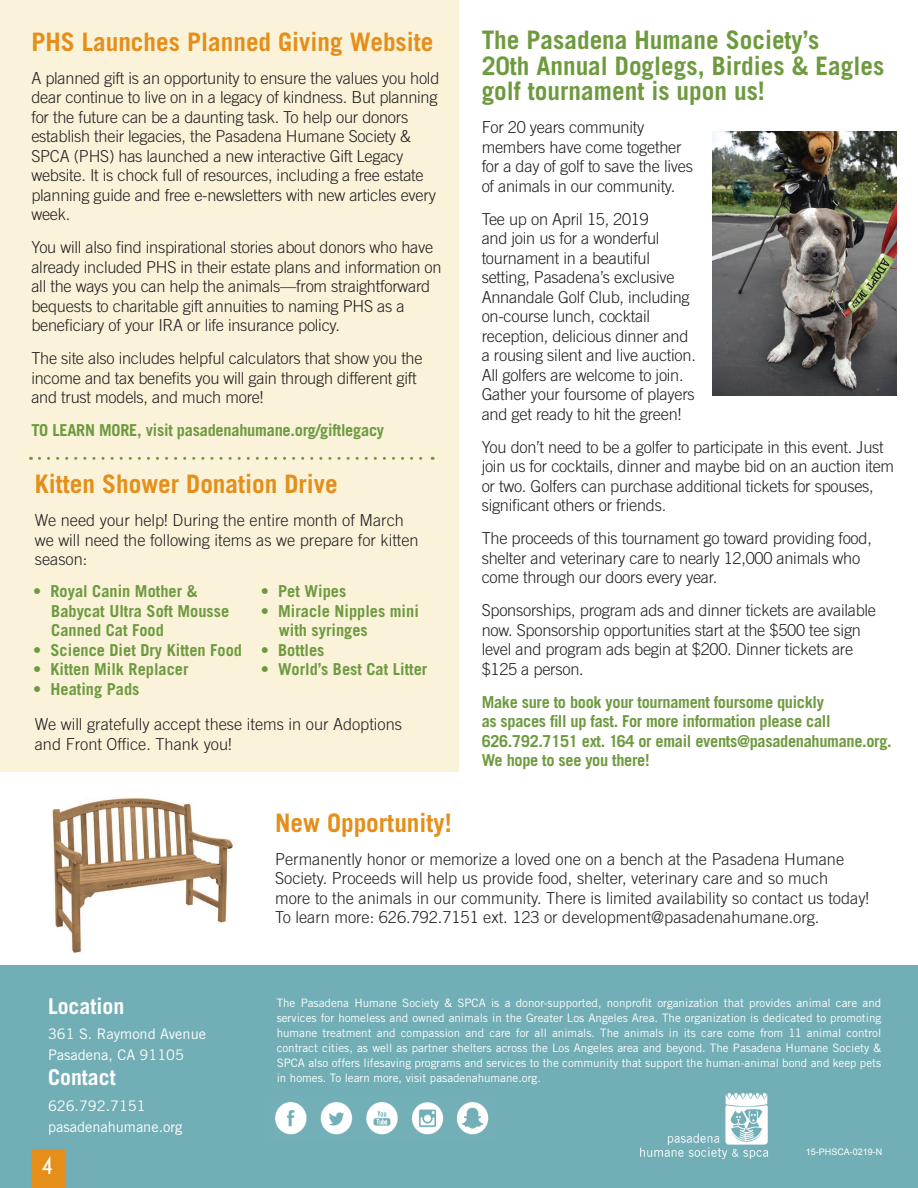
<style>
.page{position:relative;width:918px;height:1188px;background:#fff}
.page>*{position:absolute;margin:0;border:0;box-sizing:border-box;transform-origin:0 0}
.t1{font:700 25.5px/25.5px "Trade Gothic LT Std";color:#6e9a3f}
.t2{font:700 25.5px "Trade Gothic LT Std";color:#e58e19}
.t3{font:700 22.65px "Champagne&Limousines";color:#fff}
.t4{font:700 21.75px "Trade Gothic LT Std";color:#fff}
.t5{font:300 16.5px/19.5px "Trade Gothic LT Std";letter-spacing:-.015em;color:#231f20}
.t6{font:700 16.5px/19.5px "Trade Gothic LT Std";letter-spacing:-.015em;color:#6e9a3f}
.t7{font:14.55px/21px "Trade Gothic LT Std";color:#fff}
.t8{font:11.7px/15px "Trade Gothic LT Std";color:#fff;text-align:justify}
.t9{font:9px "Arial";color:#fff}
</style>
<div class="page">
<div style="left:0;top:0;width:459px;height:771px;background:#faf3da"></div>
<div style="left:0;top:966px;width:918px;height:222px;background:#72aeb6"></div>
<div style="left:31px;top:1149px;width:34px;height:39px;background:#e58e19"></div>
<img style="left:275px;top:1102px;width:214px;height:33px">
<img style="left:640px;top:1092px;width:128px;height:67px">
<div style="left:21px;top:788px;width:245px;height:182px;background:#fff"></div>
<img style="left:39px;top:798px;width:203px;height:172px">
<img style="left:713px;top:132px;width:183px;height:264px">
<svg style="left:39px;top:457px;width:394px;height:3px"></svg>
<h1 class="t2" style="left:31px;top:26px;width:404px">PHS Launches Planned Giving Website</h1>
<p class="t5" style="left:31px;top:68px;width:410px">A planned gift is an opportunity to ensure the values you hold dear continue to live on in a legacy of kindness. But planning for the future can be a daunting task. To help our donors establish their legacies, the Pasadena Humane Society &amp; SPCA (PHS) has launched a new interactive Gift Legacy website. It is chock full of resources, including a free estate planning guide and free e-newsletters with new articles every week.</p>
<p class="t5" style="left:31px;top:237px;width:412px">You will also find inspirational stories about donors who have already included PHS in their estate plans and information on all the ways you can help the animals—from straightforward bequests to charitable gift annuities to naming PHS as a beneficiary of your IRA or life insurance policy.</p>
<p class="t5" style="left:31px;top:348px;width:393px">The site also includes helpful calculators that show you the income and tax benefits you will gain through different gift and trust models, and much more!</p>
<p class="t6" style="left:31px;top:420px;width:354px">TO LEARN MORE, visit pasadenahumane.org/giftlegacy</p>
<h1 class="t2" style="left:35px;top:469px;width:305px">Kitten Shower Donation Drive</h1>
<p class="t5" style="left:35px;top:511px;width:385px">We need your help! During the entire month of March we will need the following items as we prepare for kitten season:</p>
<p class="t6" style="left:51px;top:581px;width:179px;text-indent:-18px">• Royal Canin Mother &amp;<br>Babycat Ultra Soft Mousse<br>Canned Cat Food</p>
<p class="t6" style="left:33px;top:640px;width:210px">• Science Diet Dry Kitten Food</p>
<p class="t6" style="left:33px;top:659px;width:157px">• Kitten Milk Replacer</p>
<p class="t6" style="left:33px;top:679px;width:108px">• Heating Pads</p>
<p class="t6" style="left:261px;top:581px;width:87px">• Pet Wipes</p>
<p class="t6" style="left:279px;top:601px;width:141px;text-indent:-18px">• Miracle Nipples mini with syringes</p>
<p class="t6" style="left:261px;top:640px;width:65px">• Bottles</p>
<p class="t6" style="left:261px;top:659px;width:168px">• World’s Best Cat Litter</p>
<p class="t5" style="left:35px;top:715px;width:369px">We will gratefully accept these items in our Adoptions and Front Office. Thank you!</p>
<h1 class="t1" style="left:482px;top:27px;width:404px">The Pasadena Humane Society’s<br>20th Annual Doglegs, Birdies &amp; Eagles golf tournament is upon us!</h1>
<p class="t5" style="left:482px;top:117px;width:213px">For 20 years community members have come together for a day of golf to save the lives of animals in our community.</p>
<p class="t5" style="left:482px;top:209px;width:216px">Tee up on April 15, 2019<br>and join us for a wonderful tournament in a beautiful setting, Pasadena’s exclusive<br>Annandale Golf Club, including on-course lunch, cocktail reception, delicious dinner and a rousing silent and live auction.<br>All golfers are welcome to join.<br>Gather your foursome of players and get ready to hit the green!</p>
<p class="t5" style="left:482px;top:437px;width:414px">You don’t need to be a golfer to participate in this event. Just join us for cocktails, dinner and maybe bid on an auction item or two. Golfers can purchase additional tickets for spouses, significant others or friends.</p>
<p class="t5" style="left:482px;top:528px;width:392px">The proceeds of this tournament go toward providing food, shelter and veterinary care to nearly 12,000 animals who come through our doors every year.</p>
<p class="t5" style="left:482px;top:600px;width:396px">Sponsorships, program ads and dinner tickets are available now. Sponsorship opportunities start at the $500 tee sign level and program ads begin at $200. Dinner tickets are $125 a person.</p>
<p class="t6" style="left:482px;top:692px;width:412px">Make sure to book your tournament foursome quickly<br>as spaces fill up fast. For more information please call 626.792.7151 ext. 164 or email events@pasadenahumane.org.<br>We hope to see you there!</p>
<h3 class="t4" style="left:48px;top:993px;width:78px">Location</h3>
<p class="t7" style="left:48px;top:1023px;width:160px">361 S. Raymond Avenue<br>Pasadena, CA 91105</p>
<h3 class="t4" style="left:48px;top:1064px;width:69px">Contact</h3>
<p class="t7" style="left:48px;top:1095px;width:136px">626.792.7151 pasadenahumane.org</p>
<h2 class="t3" style="left:40px;top:1154px;width:14px">4</h2>
<h1 class="t2" style="left:275px;top:807px;width:178px">New Opportunity!</h1>
<p class="t5" style="left:275px;top:849px;width:596px">Permanently honor or memorize a loved one on a bench at the Pasadena Humane Society. Proceeds will help us provide food, shelter, veterinary care and so much<br>more to the animals in our community. There is limited availability so contact us today!<br>To learn more: 626.792.7151 ext. 123 or development@pasadenahumane.org.</p>
<p class="t8" style="left:277px;top:995px;width:606px">The Pasadena Humane Society &amp; SPCA is a donor-supported, nonprofit organization that provides animal care and services for homeless and owned animals in the Greater Los Angeles Area. The organization is dedicated to promoting humane treatment and compassion and care for all animals. The animals in its care come from 11 animal control contract cities, as well as partner shelters across the Los Angeles area and beyond. The Pasadena Humane Society &amp; SPCA also offers lifesaving programs and services to the community that support the human-animal bond and keep pets in homes. To learn more, visit pasadenahumane.org.</p>
<p class="t9" style="left:806px;top:1146px;width:78px">15-PHSCA-0219-N</p>
</div>
